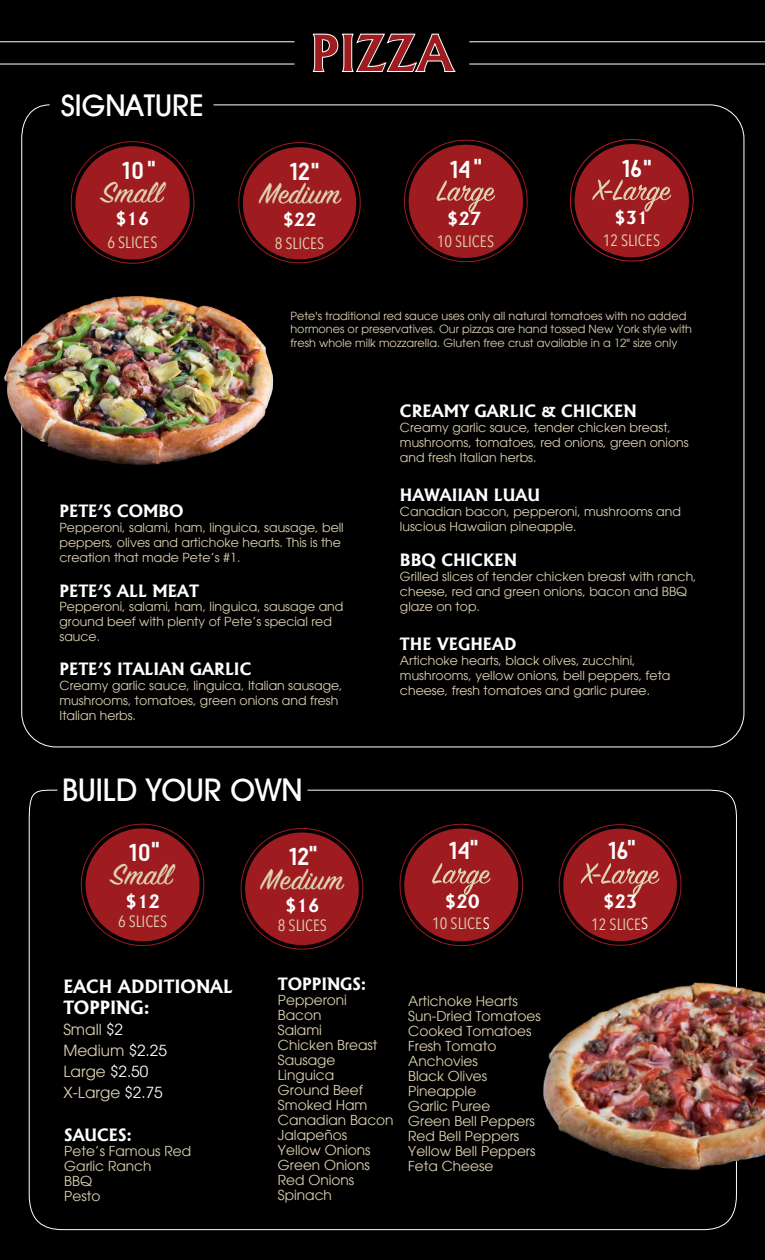
<style>
.page{position:relative;width:765px;height:1260px;background:#000}
.page>*{position:absolute;margin:0;border:0;box-sizing:border-box;transform-origin:0 0}
.t1{font:700 48.75px "Albertus";color:#9e1c20}
.t2{font:32.62px "Sign Painter House Script";color:#ded2b2}
.t3{font:500 31.25px "Avant Garde IT Cby BT";color:#fff}
.t4{font:500 30px "Avant Garde IT Cby BT";color:#fff}
.t5{font:24.5px "Baron Neue";color:#fff}
.t6{font:700 17.62px "Albertus";color:#fff}
.t7{font:700 17.5px/21px "Albertus";color:#fff}
.t8{font:700 17.25px "Albertus";color:#fff}
.t9{font:16.38px "Avenir Next Condensed";color:#ded2b2}
.t10{font:700 16.25px "Albertus";color:#fff}
.t11{font:16.25px "Avenir Next Condensed";color:#ded2b2}
.t12{font:15.25px/20.9px "Avant Garde";color:#ded2b2}
.t13{font:13.75px/15px "Avant Garde";color:#ded2b2}
.t14{font:12.5px/15px "Avant Garde";color:#ded2b2}
.t15{font:11.25px/13.5px "Avant Garde";color:#ded2b2}
.s1{color:#fff}
</style>
<div class="page">
<div style="left:21px;top:104px;width:724px;height:644px;background:#000"></div>
<img style="left:0;top:267px;width:310px;height:212px">
<div style="left:29px;top:789px;width:708px;height:441px;background:#000"></div>
<svg style="left:566px;top:135px;width:131px;height:130px;background:#641618"></svg>
<svg style="left:400px;top:136px;width:132px;height:130px;background:#621517"></svg>
<svg style="left:235px;top:138px;width:130px;height:129px;background:#611113"></svg>
<svg style="left:67px;top:137px;width:131px;height:131px;background:#601113"></svg>
<svg style="left:312px;top:34px;width:144px;height:38px;background:#222"></svg>
<hr style="left:469px;top:41px;width:296px;height:1px;background:#fff">
<hr style="left:469px;top:64px;width:296px;height:1px;background:#fff">
<hr style="left:0;top:41px;width:295px;height:1px;background:#fff">
<hr style="left:0;top:64px;width:295px;height:1px;background:#fff">
<svg style="left:77px;top:820px;width:131px;height:130px;background:#611113"></svg>
<svg style="left:237px;top:824px;width:130px;height:129px;background:#621113"></svg>
<svg style="left:396px;top:820px;width:131px;height:130px;background:#651617"></svg>
<svg style="left:555px;top:820px;width:130px;height:107px;background:#6f191b"></svg>
<img style="left:506px;top:927px;width:259px;height:267px">
<h3 class="t4" style="left:61px;top:87px;width:145px">SIGNATURE</h3>
<h3 class="t5" style="left:123px;top:155px;width:34px">10"</h3>
<h2 class="t2" style="left:101px;top:172px;width:63px">Small</h2>
<h3 class="t9" style="left:107px;top:229px;width:52px">6 SLICES</h3>
<h3 class="t8" style="left:116px;top:208px;width:35px">$16</h3>
<h1 class="t1" style="left:310px;top:23px;width:145px">PIZZA</h1>
<h3 class="t5" style="left:290px;top:156px;width:31px">12"</h3>
<h2 class="t2" style="left:260px;top:173px;width:82px">Medium</h2>
<h3 class="t9" style="left:275px;top:230px;width:51px">8 SLICES</h3>
<h3 class="t8" style="left:283px;top:209px;width:35px">$22</h3>
<h3 class="t5" style="left:450px;top:154px;width:33px">14"</h3>
<h3 class="t8" style="left:448px;top:208px;width:35px">$27</h3>
<h3 class="t9" style="left:437px;top:227px;width:59px">10 SLICES</h3>
<h3 class="t5" style="left:622px;top:153px;width:31px">16"</h3>
<h3 class="t8" style="left:615px;top:207px;width:35px">$31</h3>
<h3 class="t9" style="left:603px;top:226px;width:59px">12 SLICES</h3>
<p class="t15" style="left:290px;top:309px;width:403px">Pete's traditional red sauce uses only all natural tomatoes with no added hormones or preservatives. Our pizzas are hand tossed New York style with fresh whole milk mozzarella. Gluten free crust available in a 12" size only</p>
<h3 class="t10" style="left:60px;top:501px;width:126px">PETE’S COMBO</h3>
<p class="t14" style="left:60px;top:520px;width:286px">Pepperoni, salami, ham, linguica, sausage, bell peppers, olives and artichoke hearts. This is the creation that made Pete’s #1.</p>
<h3 class="t10" style="left:60px;top:581px;width:141px">PETE’S ALL MEAT</h3>
<p class="t14" style="left:60px;top:599px;width:285px">Pepperoni, salami, ham, linguica, sausage and ground beef with plenty of Pete’s special red sauce.</p>
<h3 class="t10" style="left:60px;top:659px;width:193px">PETE’S ITALIAN GARLIC</h3>
<p class="t14" style="left:60px;top:678px;width:285px">Creamy garlic sauce, linguica, Italian sausage, mushrooms, tomatoes, green onions and fresh<br>Italian herbs.</p>
<h3 class="t3" style="left:62px;top:771px;width:242px">BUILD YOUR OWN</h3>
<h3 class="t5" style="left:130px;top:837px;width:32px">10"</h3>
<h2 class="t2" style="left:111px;top:854px;width:63px">Small</h2>
<h3 class="t11" style="left:118px;top:908px;width:51px">6 SLICES</h3>
<h3 class="t6" style="left:126px;top:891px;width:36px">$12</h3>
<h3 class="t5" style="left:289px;top:841px;width:29px">12"</h3>
<h2 class="t2" style="left:261px;top:859px;width:83px">Medium</h2>
<h3 class="t11" style="left:278px;top:912px;width:51px">8 SLICES</h3>
<h3 class="t6" style="left:285px;top:895px;width:36px">$16</h3>
<h3 class="t10" style="left:400px;top:401px;width:238px">CREAMY GARLIC &amp; CHICKEN</h3>
<p class="t14" style="left:400px;top:420px;width:290px">Creamy garlic sauce, tender chicken breast, mushrooms, tomatoes, red onions, green onions and fresh Italian herbs.</p>
<h3 class="t10" style="left:400px;top:485px;width:141px">HAWAIIAN LUAU</h3>
<p class="t14" style="left:400px;top:504px;width:282px">Canadian bacon, pepperoni, mushrooms and luscious Hawaiian pineapple.</p>
<h3 class="t10" style="left:400px;top:550px;width:118px">BBQ CHICKEN</h3>
<p class="t14" style="left:400px;top:569px;width:298px">Grilled slices of tender chicken breast with ranch, cheese, red and green onions, bacon and BBQ glaze on top.</p>
<h3 class="t10" style="left:400px;top:634px;width:118px">THE VEGHEAD</h3>
<p class="t14" style="left:400px;top:653px;width:272px">Artichoke hearts, black olives, zucchini, mushrooms, yellow onions, bell peppers, feta cheese, fresh tomatoes and garlic puree.</p>
<h3 class="t5" style="left:450px;top:835px;width:30px">14"</h3>
<h3 class="t5" style="left:609px;top:835px;width:28px">16"</h3>
<h3 class="t6" style="left:445px;top:891px;width:36px">$20</h3>
<h3 class="t6" style="left:603px;top:891px;width:36px">$23</h3>
<h3 class="t11" style="left:432px;top:910px;width:59px">10 SLICE<span class="s1">S</span></h3>
<h3 class="t11" style="left:591px;top:910px;width:59px">12 SLICE<span class="s1">S</span></h3>
<h3 class="t7" style="left:63px;top:977px;width:171px">EACH ADDITIONAL<br>TOPPING:</h3>
<p class="t12" style="left:63px;top:1020px;width:105px">Small <span class="s1">$2<br></span>Medium <span class="s1">$2.25<br></span>Large <span class="s1">$2.50<br></span>X-Large <span class="s1">$2.75</span></p>
<h3 class="t10" style="left:64px;top:1125px;width:69px">SAUCES:</h3>
<p class="t13" style="left:64px;top:1144px;width:128px">Pete’s Famous Red<br>Garlic Ranch<br>BBQ<br>Pesto</p>
<h3 class="t10" style="left:278px;top:974px;width:90px">TOPPINGS:</h3>
<p class="t13" style="left:278px;top:992px;width:117px">Pepperoni<br>Bacon<br>Salami<br>Chicken Breast<br>Sausage<br>Linguica<br>Ground Beef<br>Smoked Ham<br>Canadian Bacon<br>Jalapeños<br>Yellow Onions<br>Green Onions<br>Red Onions<br>Spinach</p>
<p class="t13" style="left:408px;top:994px;width:134px">Artichoke Hearts<br>Sun-Dried Tomatoes<br>Cooked Tomatoes<br>Fresh Tomato<br>Anchovies<br>Black Olives<br>Pineapple<br>Garlic Puree<br>Green Bell Peppers<br>Red Bell Peppers<br>Yellow Bell Peppers<br>Feta Cheese</p>
</div>
